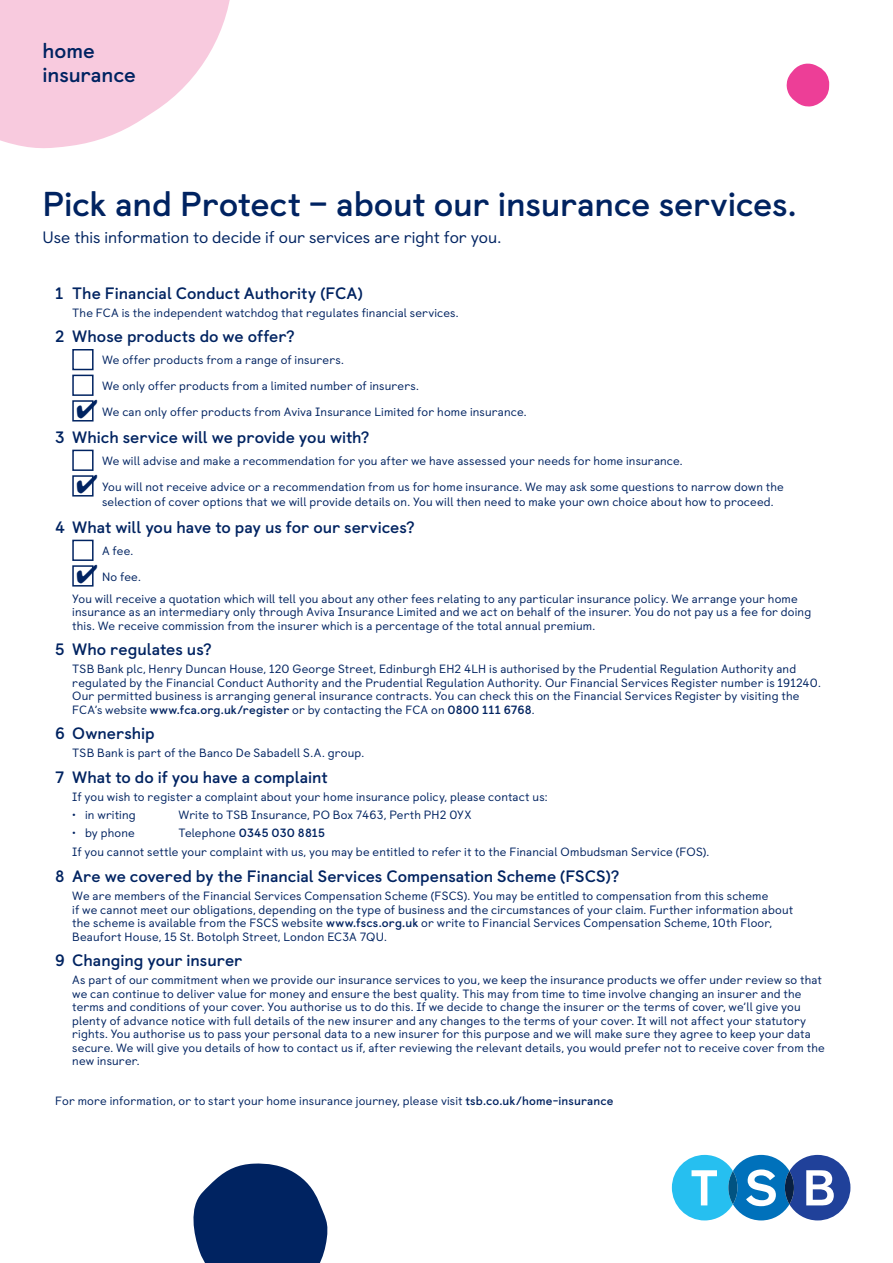
<style>
.page{position:relative;width:893px;height:1263px;background:#fff}
.page>*{position:absolute;margin:0;border:0;box-sizing:border-box;transform-origin:0 0}
.Cover_Headline{font:700 34.5px "TSB Castledown";letter-spacing:-.01em;color:#002361}
.t1{font:700 21px/24px "TSB Castledown";letter-spacing:-.005em;color:#002361}
.t2{font:700 16.5px "TSB Castledown";color:#002361}
.Body_Copy_Mid_Blue_8{font:16.5px "TSB Castledown";color:#002361}
.Body_Copy_Mid_Blue_8-2{font:12px/13.5px "TSB Castledown";letter-spacing:.01em;color:#002361}
.TickBox_Mid_Blue_8_1{font:12px/15px "TSB Castledown";letter-spacing:.01em;color:#002361}
.t3{font:700 12px "TSB Castledown";letter-spacing:.01em;color:#002361}
.s1{font-weight:700}
.s2{font-weight:400}
</style>
<div class="page">
<svg style="left:672px;top:1155px;width:178px;height:65px"></svg>
<div style="left:72px;top:349px;width:22px;height:21px;background:#fff;border:2px solid #002361"></div>
<div style="left:72px;top:375px;width:22px;height:21px;background:#fff;border:2px solid #002361"></div>
<div style="left:72px;top:400px;width:22px;height:21px;background:#fff;border:2px solid #002361"></div>
<div style="left:72px;top:450px;width:22px;height:21px;background:#fff;border:2px solid #002361"></div>
<div style="left:72px;top:475px;width:22px;height:21px;background:#fff;border:2px solid #002361"></div>
<div style="left:72px;top:540px;width:22px;height:21px;background:#fff;border:2px solid #002361"></div>
<div style="left:72px;top:565px;width:22px;height:21px;background:#fff;border:2px solid #002361"></div>
<svg style="left:0;top:0;width:230px;height:148px"></svg>
<svg style="left:786px;top:63px;width:43px;height:44px"></svg>
<svg style="left:193px;top:1163px;width:135px;height:100px"></svg>
<svg style="left:77px;top:400px;width:17px;height:19px"></svg>
<svg style="left:77px;top:475px;width:17px;height:18px"></svg>
<svg style="left:77px;top:565px;width:17px;height:19px"></svg>
<p class="t1" style="left:43px;top:39px;width:95px">home insurance</p>
<p class="Cover_Headline" style="left:43px;top:183px;width:756px">Pick and Protect – about our insurance services.</p>
<p class="Body_Copy_Mid_Blue_8" style="left:43px;top:227px;width:460px">Use this information to decide if our services are right for you.</p>
<p class="t2" style="left:55px;top:283px;width:309px">1 The Financial Conduct Authority (FCA)</p>
<p class="Body_Copy_Mid_Blue_8-2" style="left:72px;top:306px;width:388px">The FCA is the independent watchdog that regulates financial services.</p>
<p class="t2" style="left:55px;top:326px;width:241px">2 Whose products do we offer?</p>
<p class="TickBox_Mid_Blue_8_1" style="left:102px;top:353px;width:243px">We offer products from a range of insurers.</p>
<p class="TickBox_Mid_Blue_8_1" style="left:102px;top:378px;width:318px">We only offer products from a limited number of insurers.</p>
<p class="TickBox_Mid_Blue_8_1" style="left:102px;top:404px;width:426px">We can only offer products from Aviva Insurance Limited for home insurance.</p>
<p class="t2" style="left:55px;top:427px;width:316px">3 Which service will we provide you with?</p>
<p class="TickBox_Mid_Blue_8_1" style="left:102px;top:453px;width:582px">We will advise and make a recommendation for you after we have assessed your needs for home insurance.</p>
<p class="TickBox_Mid_Blue_8_1" style="left:102px;top:479px;width:683px">You will not receive advice or a recommendation from us for home insurance. We may ask some questions to narrow down the selection of cover options that we will provide details on. You will then need to make your own choice about how to proceed.</p>
<p class="t2" style="left:55px;top:517px;width:361px">4 What will you have to pay us for our services?</p>
<p class="TickBox_Mid_Blue_8_1" style="left:102px;top:543px;width:33px">A fee.</p>
<p class="TickBox_Mid_Blue_8_1" style="left:102px;top:569px;width:40px">No fee.</p>
<p class="Body_Copy_Mid_Blue_8-2" style="left:72px;top:592px;width:740px">You will receive a quotation which will tell you about any other fees relating to any particular insurance policy. We arrange your home insurance as an intermediary only through Aviva Insurance Limited and we act on behalf of the insurer. You do not pay us a fee for doing this. We receive commission from the insurer which is a percentage of the total annual premium.</p>
<p class="t2" style="left:55px;top:639px;width:158px">5 Who regulates us?</p>
<p class="Body_Copy_Mid_Blue_8-2" style="left:72px;top:662px;width:750px">TSB Bank plc, Henry Duncan House, 120 George Street, Edinburgh EH2 4LH is authorised by the Prudential Regulation Authority and regulated by the Financial Conduct Authority and the Prudential Regulation Authority. Our Financial Services Register number is 191240.<br>Our permitted business is arranging general insurance contracts. You can check this on the Financial Services Register by visiting the FCA’s website <span class="s1">www.fca.org.uk/register</span> or by contacting the FCA on <span class="s1">0800 111 6768</span>.</p>
<p class="t2" style="left:55px;top:723px;width:101px">6 Ownership</p>
<p class="Body_Copy_Mid_Blue_8-2" style="left:72px;top:746px;width:293px">TSB Bank is part of the Banco De Sabadell S.A. group.</p>
<p class="t2" style="left:55px;top:767px;width:274px">7 What to do if you have a complaint</p>
<p class="Body_Copy_Mid_Blue_8-2" style="left:72px;top:790px;width:477px">If you wish to register a complaint about your home insurance policy, please contact us:</p>
<p class="Body_Copy_Mid_Blue_8-2" style="left:72px;top:808px;width:65px">• in writing</p>
<p class="Body_Copy_Mid_Blue_8-2" style="left:179px;top:808px;width:294px">Write to TSB Insurance, PO Box 7463, Perth PH2 0YX</p>
<p class="Body_Copy_Mid_Blue_8-2" style="left:72px;top:826px;width:64px">• by phone</p>
<p class="t3" style="left:179px;top:825px;width:148px"><span class="s2">Telephone</span> 0345 030 8815</p>
<p class="Body_Copy_Mid_Blue_8-2" style="left:72px;top:845px;width:639px">If you cannot settle your complaint with us, you may be entitled to refer it to the Financial Ombudsman Service (FOS).</p>
<p class="t2" style="left:55px;top:866px;width:566px">8 Are we covered by the Financial Services Compensation Scheme (FSCS)?</p>
<p class="Body_Copy_Mid_Blue_8-2" style="left:72px;top:889px;width:722px">We are members of the Financial Services Compensation Scheme (FSCS). You may be entitled to compensation from this scheme<br>if we cannot meet our obligations, depending on the type of business and the circumstances of your claim. Further information about the scheme is available from the FSCS website <span class="s1">www.fscs.org.uk</span> or write to Financial Services Compensation Scheme, 10th Floor, Beaufort House, 15 St. Botolph Street, London EC3A 7QU.</p>
<p class="t2" style="left:55px;top:950px;width:189px">9 Changing your insurer</p>
<p class="Body_Copy_Mid_Blue_8-2" style="left:72px;top:973px;width:754px">As part of our commitment when we provide our insurance services to you, we keep the insurance products we offer under review so that we can continue to deliver value for money and ensure the best quality. This may from time to time involve changing an insurer and the terms and conditions of your cover. You authorise us to do this. If we decide to change the insurer or the terms of cover, we’ll give you plenty of advance notice with full details of the new insurer and any changes to the terms of your cover. It will not affect your statutory rights. You authorise us to pass your personal data to a new insurer for this purpose and we will make sure they agree to keep your data secure. We will give you details of how to contact us if, after reviewing the relevant details, you would prefer not to receive cover from the new insurer.</p>
<p class="Body_Copy_Mid_Blue_8-2" style="left:55px;top:1094px;width:560px">For more information, or to start your home insurance journey, please visit <span class="s1">tsb.co.uk/home-insurance</span></p>
</div>
